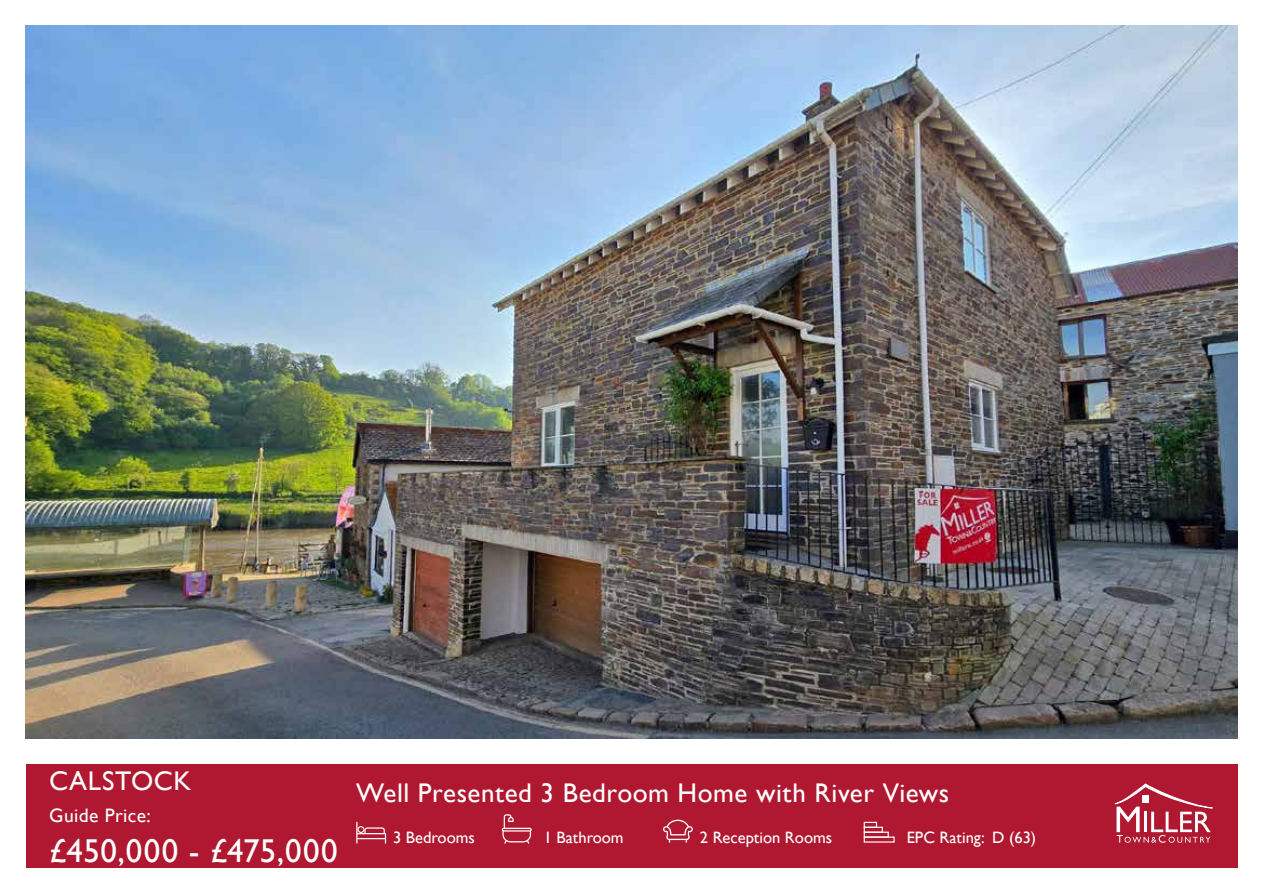
<style>
.page{position:relative;width:1263px;height:893px;background:#fff}
.page>*{position:absolute;margin:0;border:0;box-sizing:border-box;transform-origin:0 0}
.t1{font:33px "Gill Sans";letter-spacing:.03em;color:#fff}
.t2{font:27px "Gill Sans";letter-spacing:.02em;color:#fff}
.t3{font:19.5px "Gill Sans";letter-spacing:.02em;color:#fff}
.t4{font:16.5px "Gill Sans";color:#fff}
</style>
<div class="page">
<div style="left:26px;top:763px;width:1211px;height:104px;background:#af1830"></div>
<svg style="left:1115px;top:784px;width:97px;height:59px"></svg>
<svg style="left:356px;top:822px;width:30px;height:22px"></svg>
<svg style="left:502px;top:814px;width:30px;height:30px"></svg>
<svg style="left:663px;top:820px;width:30px;height:23px"></svg>
<div style="left:864px;top:822px;width:13px;height:6px;border:1px solid #fff"></div>
<div style="left:864px;top:827px;width:19px;height:6px;border:1px solid #fff"></div>
<div style="left:864px;top:832px;width:25px;height:6px;border:1px solid #fff"></div>
<div style="left:864px;top:836px;width:31px;height:7px;border:1px solid #fff"></div>
<img style="left:26px;top:26px;width:1211px;height:712px">
<h2 class="t2" style="left:49px;top:765px;width:144px">CALSTOCK</h2>
<p class="t3" style="left:49px;top:804px;width:103px">Guide Price:</p>
<h1 class="t1" style="left:49px;top:831px;width:290px">£450,000 - £475,000</h1>
<h2 class="t2" style="left:356px;top:778px;width:594px">Well Presented 3 Bedroom Home with River Views</h2>
<p class="t4" style="left:393px;top:827px;width:83px">3 Bedrooms</p>
<p class="t4" style="left:544px;top:827px;width:81px">1 Bathroom</p>
<p class="t4" style="left:700px;top:827px;width:134px">2 Reception Rooms</p>
<p class="t4" style="left:907px;top:827px;width:131px">EPC Rating: D (63)</p>
</div>
